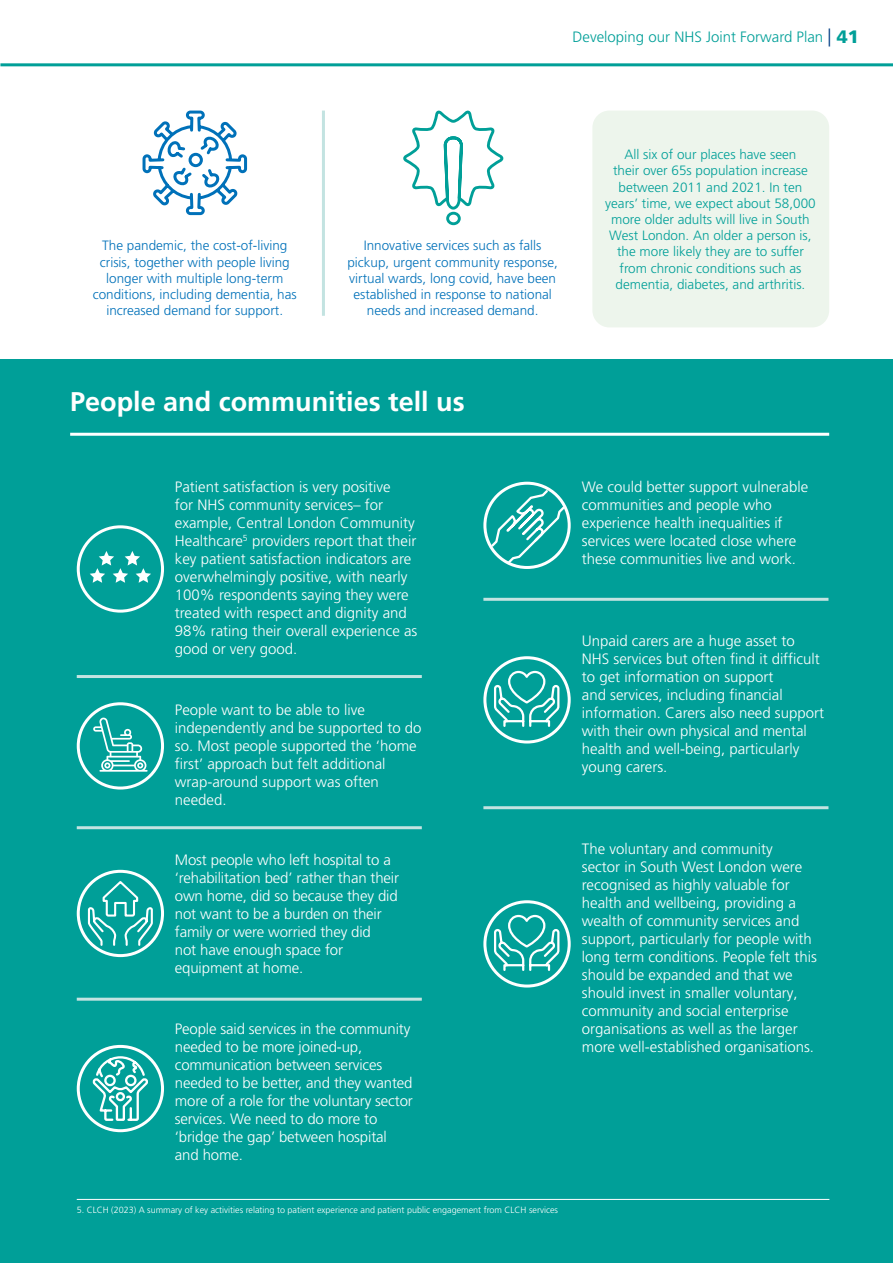
<style>
.page{position:relative;width:893px;height:1263px;background:#fff}
.page>*{position:absolute;margin:0;border:0;box-sizing:border-box;transform-origin:0 0}
.Heading_3_Spanned{font:700 27px "Frutiger LT Pro";color:#fff}
.Bullets{font:300 15px/18px "Frutiger LT Pro";color:#fff}
.t1{font:300 15px "Frutiger LT Pro";color:#009f98}
.Body_Copy{font:300 13.5px/16.2px "Frutiger LT Pro";color:#0071b9;text-align:center}
.Body_Copy-2{font:300 13.5px/16.2px "Frutiger LT Pro";color:#009f98;text-align:center}
.Footnote{font:300 9px "Frutiger LT Pro";color:#fff}
.s1{font-size:18px;color:#033f85}
.s2{font-weight:900;font-size:18px}
</style>
<div class="page">
<hr style="left:0;top:63px;width:893px;height:3px;background:#009f98">
<div style="left:592px;top:111px;width:237px;height:216px;background:#edf5ec;border-radius:17px"></div>
<hr style="left:322px;top:111px;width:3px;height:205px;background:#c3e3e1">
<div style="left:0;top:359px;width:893px;height:904px;background:#009f98"></div>
<hr style="left:70px;top:433px;width:759px;height:3px;background:#fff">
<hr style="left:77px;top:675px;width:345px;height:3px;background:#c3e3e1">
<hr style="left:77px;top:826px;width:345px;height:3px;background:#c3e3e1">
<hr style="left:77px;top:998px;width:345px;height:3px;background:#c3e3e1">
<hr style="left:483px;top:598px;width:345px;height:3px;background:#c3e3e1">
<hr style="left:483px;top:806px;width:345px;height:3px;background:#c3e3e1">
<div style="left:483px;top:656px;width:88px;height:87px;border:3px solid #fff;border-radius:50%"></div>
<svg style="left:493px;top:670px;width:68px;height:58px"></svg>
<div style="left:483px;top:900px;width:88px;height:87px;border:3px solid #fff;border-radius:50%"></div>
<svg style="left:493px;top:914px;width:68px;height:58px"></svg>
<div style="left:483px;top:482px;width:88px;height:87px;border:3px solid #fff;border-radius:50%"></div>
<svg style="left:489px;top:488px;width:78px;height:77px"></svg>
<div style="left:77px;top:525px;width:87px;height:88px;border:3px solid #fff;border-radius:50%"></div>
<hr style="left:77px;top:1199px;width:752px;height:1px;background:#fff">
<svg style="left:142px;top:110px;width:106px;height:106px"></svg>
<svg style="left:403px;top:110px;width:101px;height:116px"></svg>
<svg style="left:90px;top:551px;width:61px;height:32px"></svg>
<div style="left:77px;top:1045px;width:87px;height:87px;border:3px solid #fff;border-radius:50%"></div>
<svg style="left:92px;top:1055px;width:58px;height:67px"></svg>
<div style="left:77px;top:702px;width:87px;height:87px;border:3px solid #fff;border-radius:50%"></div>
<svg style="left:93px;top:717px;width:55px;height:55px"></svg>
<div style="left:77px;top:870px;width:87px;height:87px;border:3px solid #fff;border-radius:50%"></div>
<svg style="left:87px;top:879px;width:67px;height:68px"></svg>
<p class="t1" style="left:573px;top:28px;width:288px">Developing our NHS Joint Forward Plan <span class="s1">|</span> <span class="s2">41</span></p>
<p class="Body_Copy" style="left:93px;top:238px;width:206px">The pandemic, the cost-of-living crisis, together with people living longer with multiple long-term conditions, including dementia, has increased demand for support.</p>
<p class="Body_Copy" style="left:347px;top:238px;width:212px">Innovative services such as falls pickup, urgent community response, virtual wards, long covid, have been established in response to national needs and increased demand.</p>
<p class="Body_Copy-2" style="left:605px;top:147px;width:212px">All six of our places have seen<br>their over 65s population increase between 2011 and 2021. In ten years’ time, we expect about 58,000 more older adults will live in South West London. An older a person is, the more likely they are to suffer from chronic conditions such as dementia, diabetes, and arthritis.</p>
<p class="Heading_3_Spanned" style="left:70px;top:386px;width:396px">People and communities tell us</p>
<p class="Bullets" style="left:175px;top:478px;width:244px">Patient satisfaction is very positive<br>for NHS community services– for example, Central London Community Healthcare<sup>5</sup> providers report that their key patient satisfaction indicators are overwhelmingly positive, with nearly 100% respondents saying they were treated with respect and dignity and 98% rating their overall experience as good or very good.</p>
<p class="Bullets" style="left:175px;top:700px;width:248px">People want to be able to live independently and be supported to do so. Most people supported the ‘home first’ approach but felt additional wrap-around support was often needed.</p>
<p class="Bullets" style="left:175px;top:851px;width:226px">Most people who left hospital to a ‘rehabilitation bed’ rather than their own home, did so because they did not want to be a burden on their family or were worried they did<br>not have enough space for equipment at home.</p>
<p class="Bullets" style="left:175px;top:1019px;width:239px">People said services in the community needed to be more joined-up, communication between services needed to be better, and they wanted more of a role for the voluntary sector services. We need to do more to ‘bridge the gap’ between hospital and home.</p>
<p class="Footnote" style="left:77px;top:1204px;width:483px">5. CLCH (2023) A summary of key activities relating to patient experience and patient public engagement from CLCH services</p>
<p class="Bullets" style="left:582px;top:478px;width:228px">We could better support vulnerable communities and people who experience health inequalities if services were located close where these communities live and work.</p>
<p class="Bullets" style="left:582px;top:632px;width:244px">Unpaid carers are a huge asset to<br>NHS services but often find it difficult to get information on support<br>and services, including financial information. Carers also need support with their own physical and mental health and well-being, particularly young carers.</p>
<p class="Bullets" style="left:582px;top:839px;width:237px">The voluntary and community<br>sector in South West London were recognised as highly valuable for health and wellbeing, providing a wealth of community services and support, particularly for people with long term conditions. People felt this should be expanded and that we should invest in smaller voluntary, community and social enterprise organisations as well as the larger more well-established organisations.</p>
</div>
